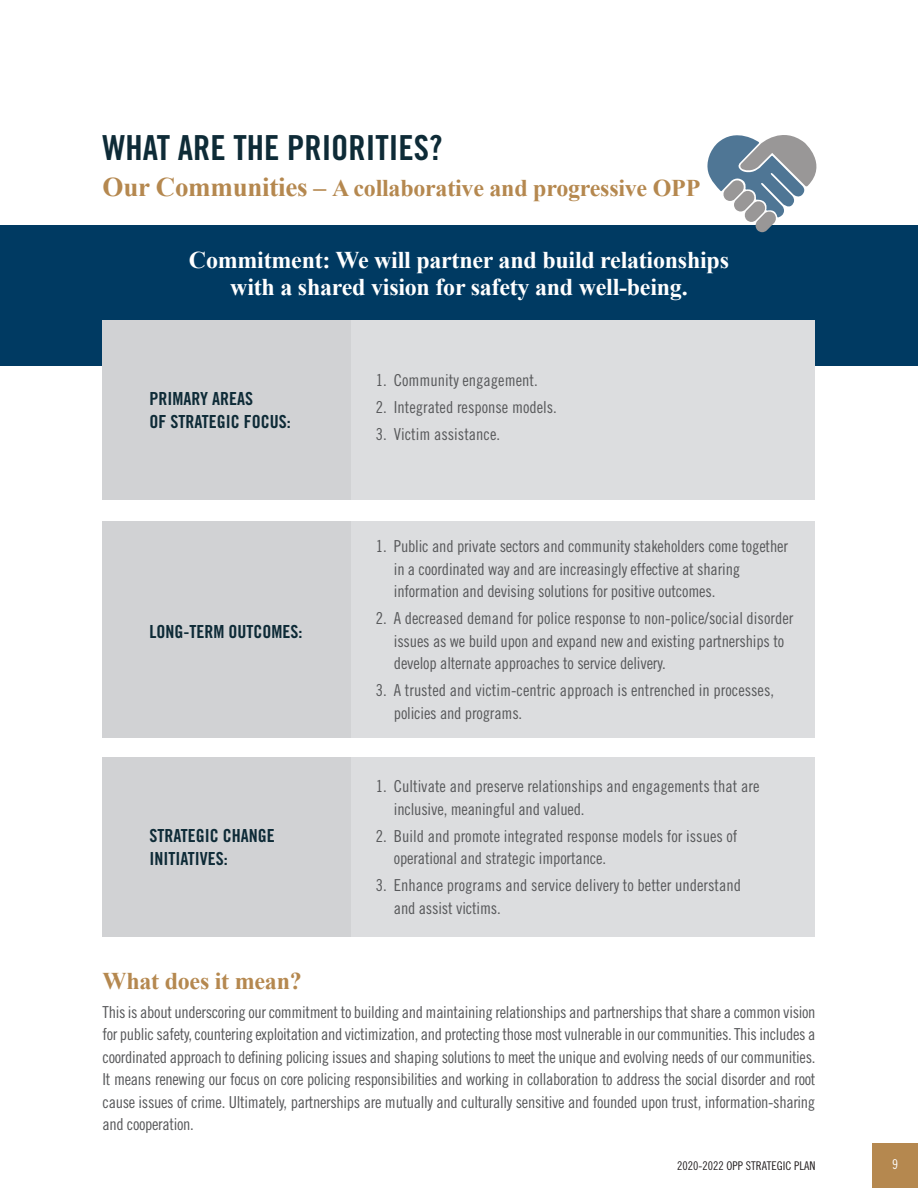
<style>
.page{position:relative;width:918px;height:1188px;background:#fff}
.page>*{position:absolute;margin:0;border:0;box-sizing:border-box;transform-origin:0 0}
.t1{font:34.5px "Trade Gothic LT Std Bd Cn 20";color:#0e2b37}
.Header_light{font:700 24px/27px "Times New Roman";letter-spacing:-.01em;color:#fff;text-align:center}
.Header_light-2{font:700 24px "Times New Roman";letter-spacing:-.01em;color:#b5884f}
.t2{font:18px/22.5px "Trade Gothic LT Std Bd Cn 20";color:#0e2b37}
.Text{font:16.5px/22.5px "Trade Gothic LT Std Cn 18";letter-spacing:-.01em;color:#57585a}
.Header_light-3{font:16.5px/22.5px "Trade Gothic LT Std Cn 18";letter-spacing:-.02em;color:#57585a;text-align:justify}
.t3{font:13.5px "Trade Gothic LT Std Cn 18";color:#fff}
.t4{font:12px "Trade Gothic LT Std Cn 18";color:#231f20}
.s1{font-size:27px}
.s2{font-size:25.5px}
</style>
<div class="page">
<div style="left:0;top:225px;width:918px;height:140px;background:#003a62"></div>
<div style="left:336px;top:320px;width:479px;height:180px;background:#dcdddf"></div>
<div style="left:336px;top:521px;width:479px;height:217px;background:#dcdddf"></div>
<div style="left:336px;top:757px;width:479px;height:179px;background:#dcdddf"></div>
<div style="left:103px;top:320px;width:248px;height:180px;background:#d1d2d4"></div>
<div style="left:103px;top:521px;width:248px;height:217px;background:#d1d2d4"></div>
<div style="left:103px;top:757px;width:248px;height:179px;background:#d1d2d4"></div>
<div style="left:872px;top:1143px;width:46px;height:45px;background:#b5884f"></div>
<svg style="left:707px;top:135px;width:110px;height:97px"></svg>
<p class="t1" style="left:103px;top:127px;width:341px">WHAT ARE THE PRIORITIES?</p>
<p class="Header_light-2" style="left:103px;top:171px;width:599px"><span class="s1">Our Communities</span> <span class="s2">–</span> A collaborative and progressive OPP</p>
<p class="Header_light" style="left:189px;top:246px;width:542px">Commitment: We will partner and build relationships with a shared vision for safety and well-being.</p>
<p class="t2" style="left:150px;top:387px;width:143px">PRIMARY AREAS<br>OF STRATEGIC FOCUS:</p>
<p class="t2" style="left:150px;top:620px;width:154px">LONG-TERM OUTCOMES:</p>
<p class="t2" style="left:150px;top:824px;width:127px">STRATEGIC CHANGE<br>INITIATIVES:</p>
<p class="Text" style="left:376px;top:369px;width:163px">1. Community engagement.</p>
<p class="Text" style="left:376px;top:396px;width:183px">2. Integrated response models.</p>
<p class="Text" style="left:376px;top:423px;width:126px">3. Victim assistance.</p>
<p class="Text" style="left:394px;top:535px;width:396px;text-indent:-18px">1. Public and private sectors and community stakeholders come together in a coordinated way and are increasingly effective at sharing information and devising solutions for positive outcomes.</p>
<p class="Text" style="left:394px;top:607px;width:401px;text-indent:-18px">2. A decreased demand for police response to non-police/social disorder issues as we build upon and expand new and existing partnerships to develop alternate approaches to service delivery.</p>
<p class="Text" style="left:394px;top:679px;width:382px;text-indent:-18px">3. A trusted and victim-centric approach is entrenched in processes, policies and programs.</p>
<p class="Text" style="left:394px;top:775px;width:367px;text-indent:-18px">1. Cultivate and preserve relationships and engagements that are inclusive, meaningful and valued.</p>
<p class="Text" style="left:394px;top:825px;width:345px;text-indent:-18px">2. Build and promote integrated response models for issues of operational and strategic importance.</p>
<p class="Text" style="left:394px;top:874px;width:349px;text-indent:-18px">3. Enhance programs and service delivery to better understand and assist victims.</p>
<p class="Header_light-2" style="left:103px;top:964px;width:201px">What does it mean?</p>
<p class="Header_light-3" style="left:103px;top:1001px;width:714px">This is about underscoring our commitment to building and maintaining relationships and partnerships that share a common vision for public safety, countering exploitation and victimization, and protecting those most vulnerable in our communities. This includes a coordinated approach to defining policing issues and shaping solutions to meet the unique and evolving needs of our communities.<br>It means renewing our focus on core policing responsibilities and working in collaboration to address the social disorder and root cause issues of crime. Ultimately, partnerships are mutually and culturally sensitive and founded upon trust, information-sharing and cooperation.</p>
<p class="t4" style="left:677px;top:1158px;width:140px">2020-2022 OPP STRATEGIC PLAN</p>
<p class="t3" style="left:892px;top:1156px;width:7px">9</p>
</div>
